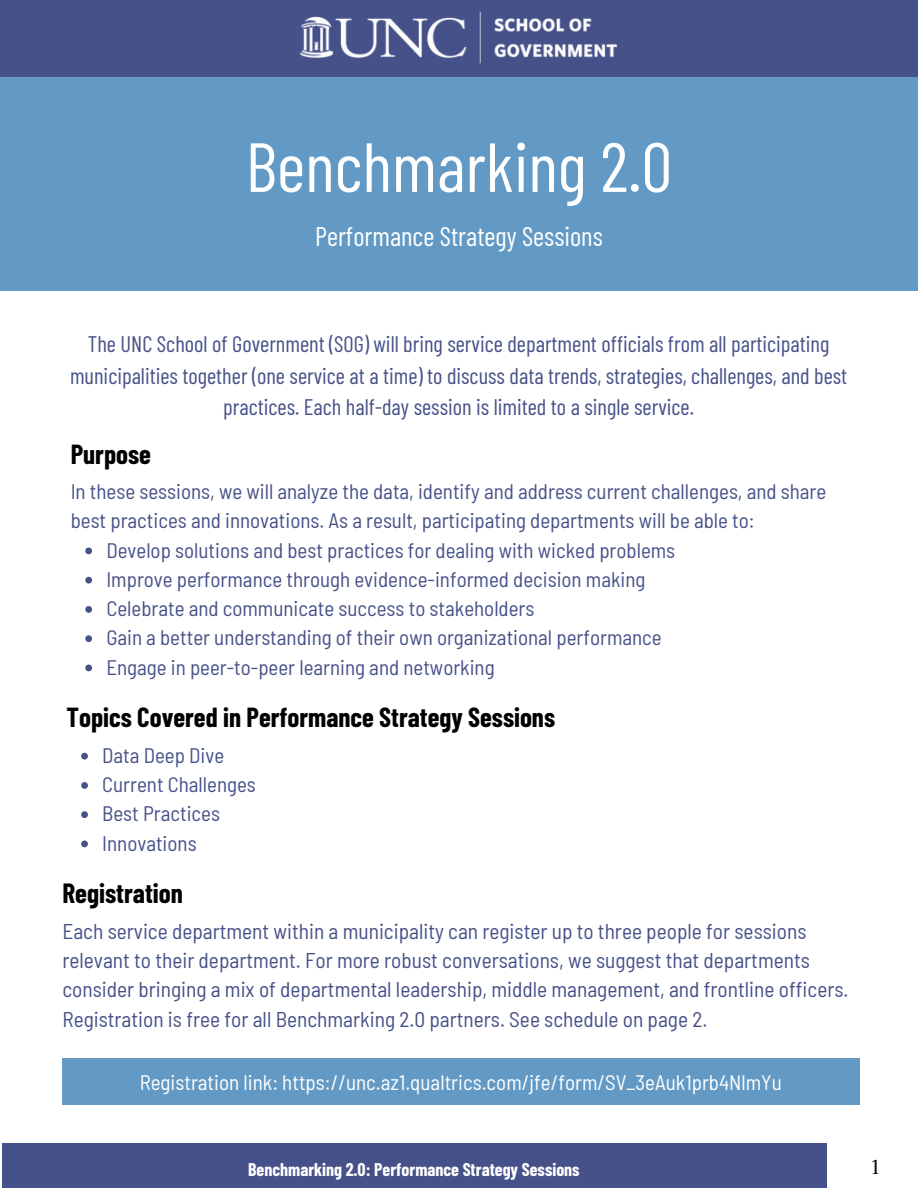
<style>
.page{position:relative;width:918px;height:1188px;background:#fff}
.page>*{position:absolute;margin:0;border:0;box-sizing:border-box;transform-origin:0 0}
.t1{font:69.45px "Barlow Condensed";color:#fff}
.t2{font:700 27.15px "Barlow Condensed";color:#000}
.t3{font:700 27px "Barlow Condensed";color:#000}
.t4{font:27px "Barlow Condensed";color:#fff}
.t5{font:22.5px/31.5px "Barlow Condensed";color:#465189;text-align:center}
.t6{font:semi-condensed 21.3px/29.2px "Barlow";color:#465189}
.t7{font:semi-condensed 21px/29.2px "Barlow";color:#465189}
.t8{font:semi-condensed 21px "Barlow";color:#fff}
.t9{font:21px "Inria Serif";color:#000}
.t10{font:700 18px "Barlow Condensed";color:#fff}
</style>
<div class="page">
<div style="left:0;top:0;width:918px;height:290px;background:#639ac5"></div>
<div style="left:0;top:0;width:917px;height:77px;background:#465189"></div>
<img style="left:300px;top:11px;width:318px;height:53px">
<svg style="left:85px;top:548px;width:7px;height:6px"></svg>
<svg style="left:85px;top:577px;width:7px;height:7px"></svg>
<svg style="left:85px;top:606px;width:7px;height:7px"></svg>
<svg style="left:85px;top:635px;width:7px;height:7px"></svg>
<svg style="left:85px;top:665px;width:7px;height:6px"></svg>
<svg style="left:81px;top:753px;width:7px;height:7px"></svg>
<svg style="left:81px;top:782px;width:7px;height:7px"></svg>
<svg style="left:81px;top:811px;width:7px;height:7px"></svg>
<svg style="left:81px;top:841px;width:7px;height:6px"></svg>
<div style="left:62px;top:1059px;width:797px;height:45px;background:#639ac5"></div>
<div style="left:2px;top:1143px;width:824px;height:45px;background:#465189"></div>
<h1 class="t1" style="left:246px;top:122px;width:428px">Benchmarking 2.0</h1>
<p class="t4" style="left:315px;top:219px;width:289px">Performance Strategy Sessions</p>
<p class="t5" style="left:70px;top:328px;width:779px">The UNC School of Government (SOG) will bring service department officials from all participating municipalities together (one service at a time) to discuss data trends, strategies, challenges, and best practices. Each half-day session is limited to a single service.</p>
<p class="t3" style="left:71px;top:437px;width:82px">Purpose</p>
<p class="t7" style="left:71px;top:476px;width:757px">In these sessions, we will analyze the data, identify and address current challenges, and share best practices and innovations. As a result, participating departments will be able to:</p>
<p class="t7" style="left:106px;top:535px;width:570px">Develop solutions and best practices for dealing with wicked problems Improve performance through evidence-informed decision making Celebrate and communicate success to stakeholders<br>Gain a better understanding of their own organizational performance Engage in peer-to-peer learning and networking</p>
<p class="t3" style="left:67px;top:700px;width:490px">Topics Covered in Performance Strategy Sessions</p>
<p class="t7" style="left:102px;top:740px;width:155px">Data Deep Dive<br>Current Challenges<br>Best Practices<br>Innovations</p>
<p class="t2" style="left:62px;top:876px;width:122px">Registration</p>
<p class="t6" style="left:62px;top:916px;width:788px">Each service department within a municipality can register up to three people for sessions relevant to their department. For more robust conversations, we suggest that departments consider bringing a mix of departmental leadership, middle management, and frontline officers.<br>Registration is free for all Benchmarking 2.0 partners. See schedule on page 2.</p>
<p class="t8" style="left:140px;top:1069px;width:644px">Registration link: https://unc.az1.qualtrics.com/jfe/form/SV_3eAuk1prb4NlmYu</p>
<p class="t10" style="left:248px;top:1158px;width:333px">Benchmarking 2.0: Performance Strategy Sessions</p>
<p class="t9" style="left:872px;top:1154px;width:9px">1</p>
</div>
